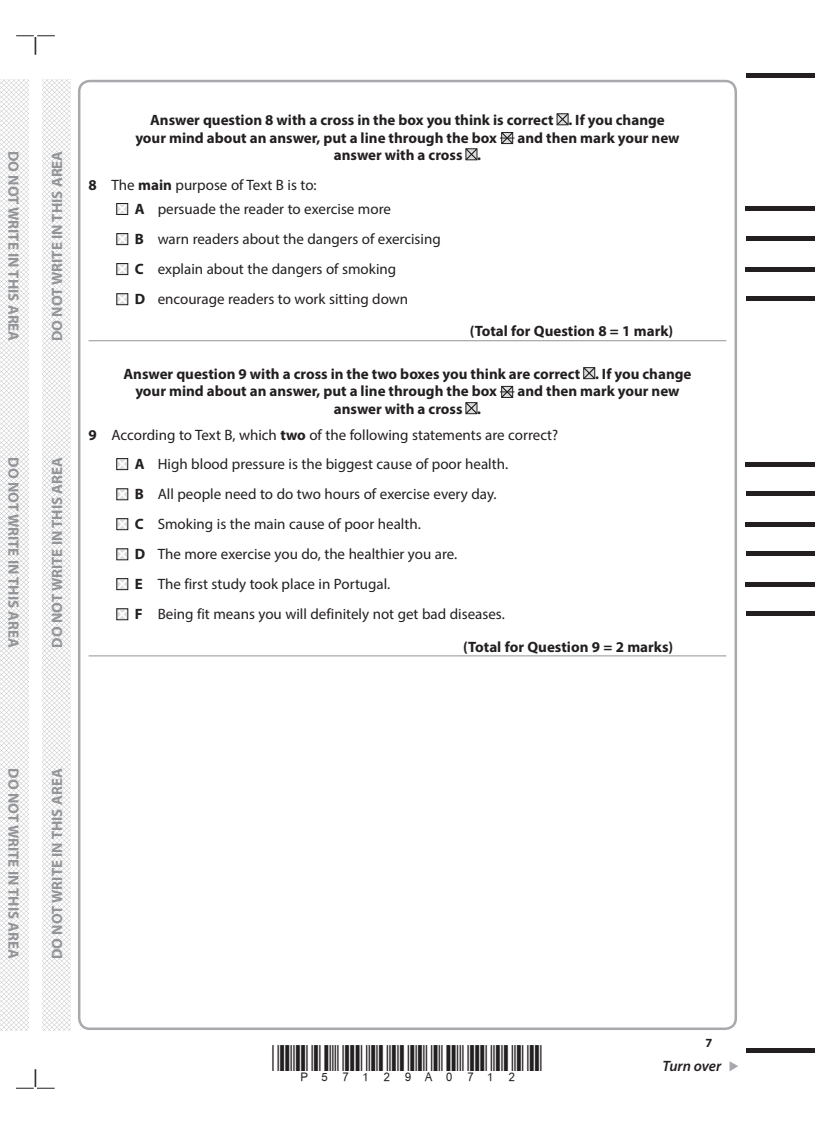
<style>
.page{position:relative;width:815px;height:1124px;background:#fff}
.page>*{position:absolute;margin:0;border:0;box-sizing:border-box;transform-origin:0 0}
.t1{font:15px/30px "Myriad Pro";color:#231f20}
.t2{font:700 15px/17.5px "Myriad Pro";color:#231f20}
.t3{font:700 15px "Myriad Pro";color:#939598}
.t4{font:italic 600 15px "Myriad Pro";letter-spacing:-.005em;color:#231f20}
.t5{font:700 12.5px "Myriad Pro";color:#231f20}
.s1{font-weight:700}
</style>
<div class="page">
<hr style="left:746px;top:73px;width:69px;height:4px;background:#231f20">
<div style="left:746px;top:1047px;width:69px;height:5px;background:#231f20"></div>
<svg style="left:729px;top:1061px;width:9px;height:10px"></svg>
<svg style="left:16px;top:35px;width:39px;height:20px"></svg>
<svg style="left:16px;top:1069px;width:39px;height:19px"></svg>
<img style="left:0;top:80px;width:28px;height:949px">
<img style="left:43px;top:80px;width:28px;height:949px">
<hr style="left:89px;top:340px;width:637px;height:1px;background:#a8a9ad">
<hr style="left:89px;top:655px;width:637px;height:1px;background:#a8a9ad">
<svg style="left:556px;top:113px;width:13px;height:13px"></svg>
<svg style="left:500px;top:132px;width:14px;height:13px"></svg>
<svg style="left:465px;top:148px;width:13px;height:13px"></svg>
<svg style="left:583px;top:367px;width:13px;height:13px"></svg>
<svg style="left:500px;top:385px;width:14px;height:13px"></svg>
<svg style="left:465px;top:402px;width:13px;height:13px"></svg>
<hr style="left:746px;top:237px;width:69px;height:4px;background:#231f20">
<hr style="left:746px;top:267px;width:69px;height:4px;background:#231f20">
<div style="left:746px;top:296px;width:69px;height:5px;background:#231f20"></div>
<hr style="left:746px;top:207px;width:69px;height:4px;background:#231f20">
<svg style="left:116px;top:203px;width:13px;height:12px"></svg>
<svg style="left:116px;top:233px;width:13px;height:13px"></svg>
<svg style="left:116px;top:293px;width:13px;height:13px"></svg>
<svg style="left:116px;top:263px;width:13px;height:12px"></svg>
<div style="left:746px;top:491px;width:69px;height:5px;background:#231f20"></div>
<hr style="left:746px;top:522px;width:69px;height:4px;background:#231f20">
<div style="left:746px;top:551px;width:69px;height:5px;background:#231f20"></div>
<hr style="left:746px;top:462px;width:69px;height:4px;background:#231f20">
<hr style="left:746px;top:582px;width:69px;height:4px;background:#231f20">
<div style="left:746px;top:611px;width:69px;height:5px;background:#231f20"></div>
<svg style="left:116px;top:458px;width:13px;height:12px"></svg>
<svg style="left:116px;top:488px;width:13px;height:13px"></svg>
<svg style="left:116px;top:548px;width:13px;height:13px"></svg>
<svg style="left:116px;top:518px;width:13px;height:12px"></svg>
<svg style="left:116px;top:608px;width:13px;height:12px"></svg>
<svg style="left:116px;top:578px;width:13px;height:12px"></svg>
<p class="t3" style="left:23px;top:151px;width:192px;rotate:90deg">DO NOT WRITE IN THIS AREA</p>
<p class="t3" style="left:23px;top:457px;width:192px;rotate:90deg">DO NOT WRITE IN THIS AREA</p>
<p class="t3" style="left:47px;top:341px;width:192px;rotate:-90deg">DO NOT WRITE IN THIS AREA</p>
<p class="t3" style="left:47px;top:647px;width:192px;rotate:-90deg">DO NOT WRITE IN THIS AREA</p>
<p class="t2" style="left:135px;top:111px;width:531px;text-indent:15px">Answer question 8 with a cross in the box you think is correct . If you change your mind about an answer, put a line through the box</p>
<p class="t2" style="left:517px;top:128px;width:164px">and then mark your new</p>
<p class="t2" style="left:334px;top:146px;width:149px">answer with a cross .</p>
<p class="t1" style="left:135px;top:173px;width:258px;line-height:23.9px;text-indent:-46px"><span class="s1">8</span> The <span class="s1">main</span> purpose of Text B is to:<br><span class="s1">A</span> persuade the reader to exercise more</p>
<p class="t1" style="left:135px;top:224px;width:307px"><span class="s1">B</span> warn readers about the dangers of exercising<br><span class="s1">C</span> explain about the dangers of smoking<br><span class="s1">D</span> encourage readers to work sitting down</p>
<p class="t2" style="left:470px;top:322px;width:205px">(Total for Question 8 = 1 mark)</p>
<p class="t2" style="left:135px;top:364px;width:558px;text-indent:-12px">Answer question 9 with a cross in the two boxes you think are correct . If you change your mind about an answer, put a line through the box</p>
<p class="t2" style="left:517px;top:382px;width:164px">and then mark your new</p>
<p class="t1" style="left:89px;top:395px;width:471px;line-height:26.4px;text-indent:245px"><span class="s1">answer with a cross .<br>9</span> According to Text B, which <span class="s1">two</span> of the following statements are correct?</p>
<p class="t1" style="left:135px;top:449px;width:375px"><span class="s1">A</span> High blood pressure is the biggest cause of poor health.<br><span class="s1">B</span> All people need to do two hours of exercise every day.<br><span class="s1">C</span> Smoking is the main cause of poor health.<br><span class="s1">D</span> The more exercise you do, the healthier you are.<br><span class="s1">E</span> The first study took place in Portugal.<br><span class="s1">F</span> Being fit means you will definitely not get bad diseases.</p>
<p class="t2" style="left:463px;top:637px;width:212px">(Total for Question 9 = 2 marks)</p>
<p class="t3" style="left:23px;top:768px;width:192px;rotate:90deg">DO NOT WRITE IN THIS AREA</p>
<p class="t3" style="left:47px;top:958px;width:192px;rotate:-90deg">DO NOT WRITE IN THIS AREA</p>
<p class="t5" style="left:705px;top:1034px;width:8px">7</p>
<p class="t4" style="left:663px;top:1056px;width:60px">Turn over</p>
</div>
